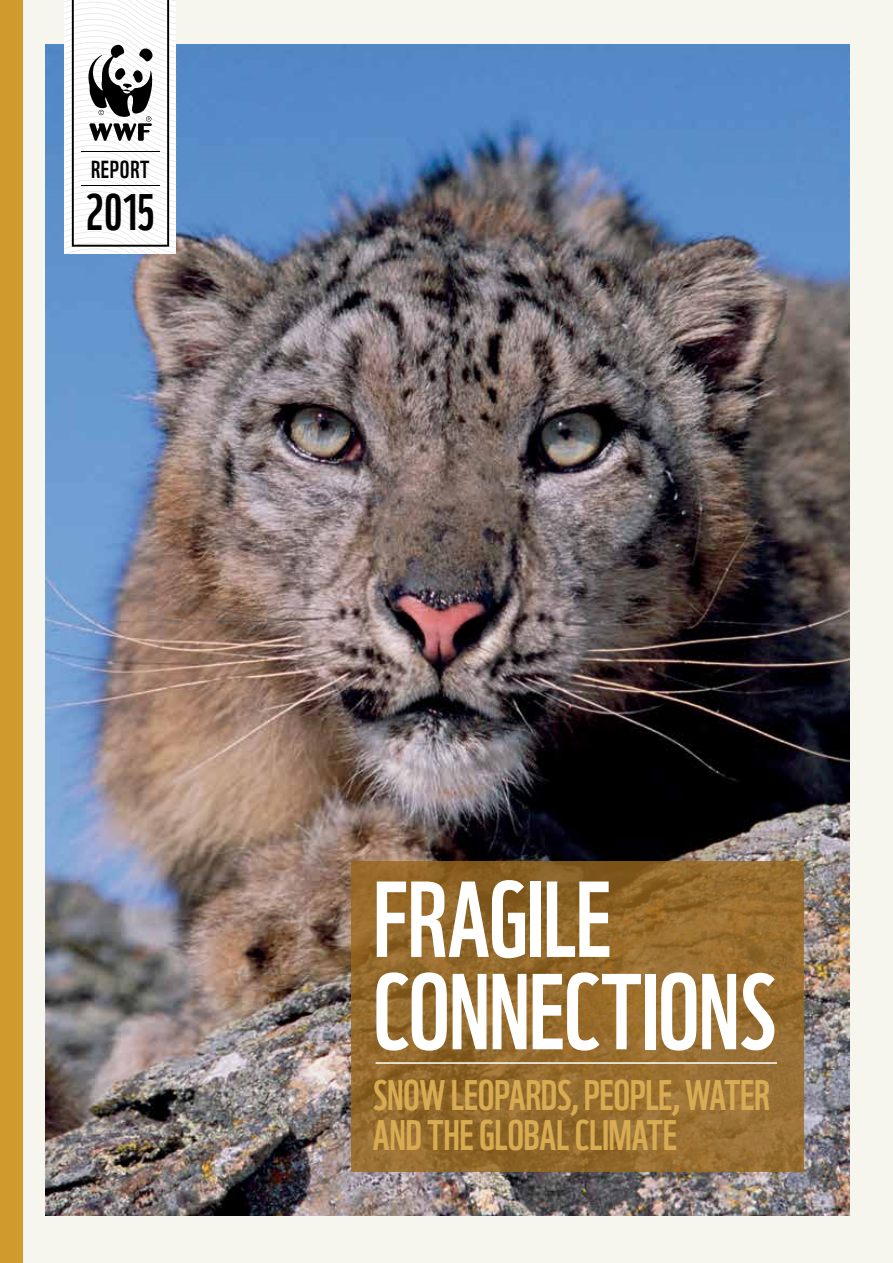
<style>
.page{position:relative;width:893px;height:1263px;background:#f6f5ee}
.page>*{position:absolute;margin:0;border:0;box-sizing:border-box;transform-origin:0 0}
.t1{font:104.7px/92.4px "WWF";letter-spacing:-.015em;color:#fff}
.t2{font:49.95px "WWF";color:#000}
.t3{font:41.55px/39.6px "WWF";letter-spacing:-.01em;color:#d8ac52}
.t4{font:24px "WWF";letter-spacing:.03em;color:#000}
</style>
<div class="page">
<div style="left:0;top:0;width:22px;height:1263px;background:#d09b2c"></div>
<img style="left:46px;top:44px;width:803px;height:1171px">
<svg style="left:65px;top:0;width:111px;height:254px"></svg>
<svg style="left:352px;top:861px;width:452px;height:311px;background:#946a2c"></svg>
<hr style="left:376px;top:1062px;width:401px;height:2px;background:#fff">
<p class="t4" style="left:91px;top:150px;width:60px">REPORT</p>
<p class="t2" style="left:86px;top:173px;width:71px">2015</p>
<h1 class="t1" style="left:373px;top:863px;width:404px">FRAGILE<br>CONNECTIONS</h1>
<p class="t3" style="left:373px;top:1071px;width:398px">SNOW LEOPARDS, PEOPLE, WATER<br>AND THE GLOBAL CLIMATE</p>
</div>
